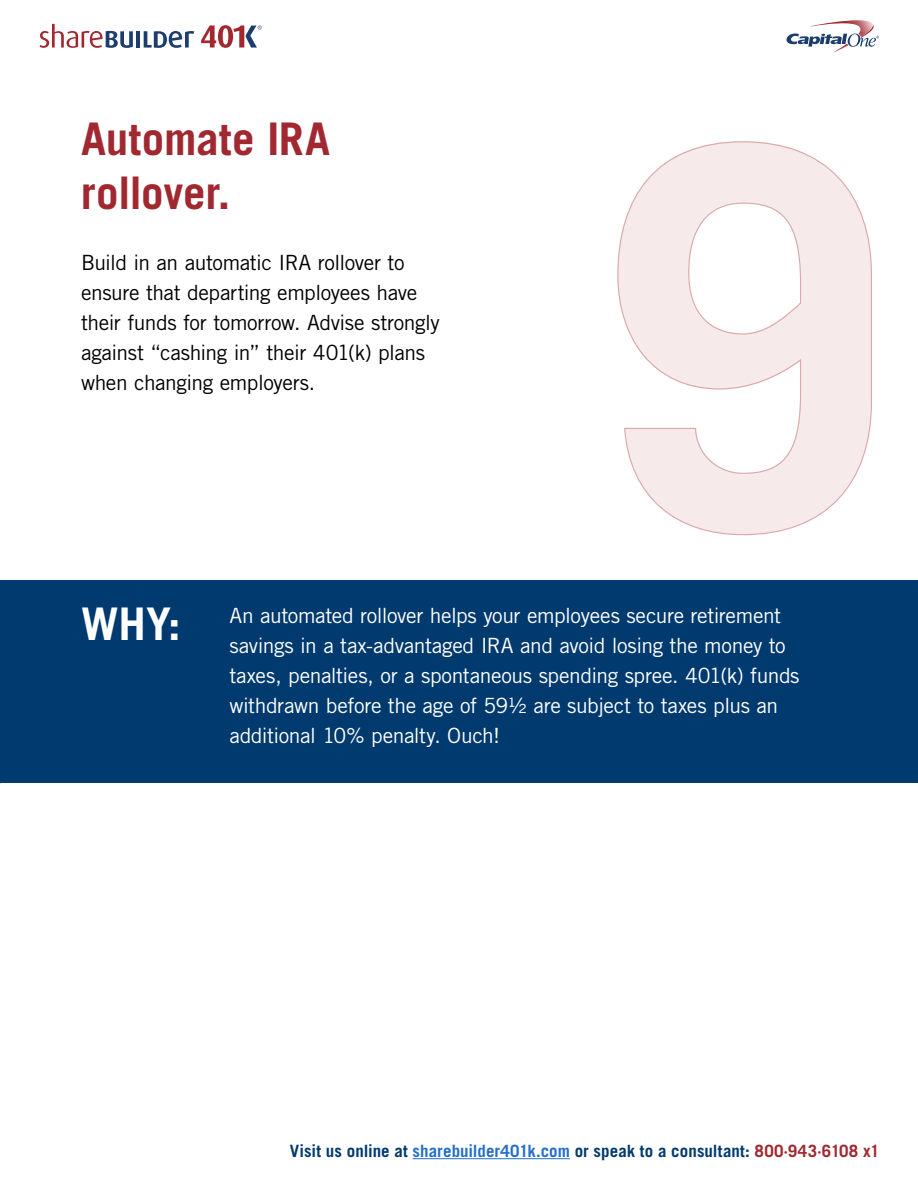
<style>
.page{position:relative;width:918px;height:1188px;background:#fff}
.page>*{position:absolute;margin:0;border:0;box-sizing:border-box;transform-origin:0 0}
.t1{font:700 528px "Trade Gothic LT Std";color:#f6eaea}
.t2{font:700 45px/54px "Trade Gothic LT Std";letter-spacing:-.005em;color:#a12830}
.t3{font:700 45px "Trade Gothic LT Std";color:#fff}
.t4{font:21px/30px "Trade Gothic LT Std";letter-spacing:-.02em;color:#fff}
.t5{font:21px/30px "Trade Gothic LT Std";letter-spacing:-.02em;color:#000}
.t6{font:700 16.95px "Trade Gothic LT Std";letter-spacing:.005em;color:#003a6f}
.s1{color:#246fc8}
.s2{color:#a12830}
</style>
<div class="page">
<svg style="left:786px;top:20px;width:93px;height:32px"></svg>
<hr style="left:137px;top:31px;width:3px;height:17px;background:#1c3d6d">
<svg style="left:144px;top:31px;width:50px;height:17px"></svg>
<svg style="left:40px;top:24px;width:93px;height:24px"></svg>
<svg style="left:201px;top:25px;width:61px;height:23px"></svg>
<hr style="left:413px;top:1158px;width:157px;height:1px;background:#246fc8">
<div style="left:0;top:580px;width:918px;height:203px;background:#003a6f"></div>
<svg style="left:617px;top:141px;width:255px;height:395px"></svg>
<h2 class="t2" style="left:81px;top:112px;width:208px">Automate IRA rollover.</h2>
<p class="t5" style="left:81px;top:247px;width:360px">Build in an automatic IRA rollover to ensure that departing employees have their funds for tomorrow. Advise strongly against “cashing in” their 401(k) plans when changing employers.</p>
<h1 class="t1" style="left:596px;top:16px;width:295px">9</h1>
<h2 class="t3" style="left:81px;top:596px;width:101px">WHY:</h2>
<p class="t4" style="left:229px;top:600px;width:572px">An automated rollover helps your employees secure retirement savings in a tax-advantaged IRA and avoid losing the money to taxes, penalties, or a spontaneous spending spree. 401(k) funds withdrawn before the age of 59½ are subject to taxes plus an additional 10% penalty. Ouch!</p>
<p class="t6" style="left:290px;top:1141px;width:591px">Visit us online at <span class="s1">sharebuilder401k.com</span> or speak to a consultant: <span class="s2">800·943·6108 x1</span></p>
</div>
